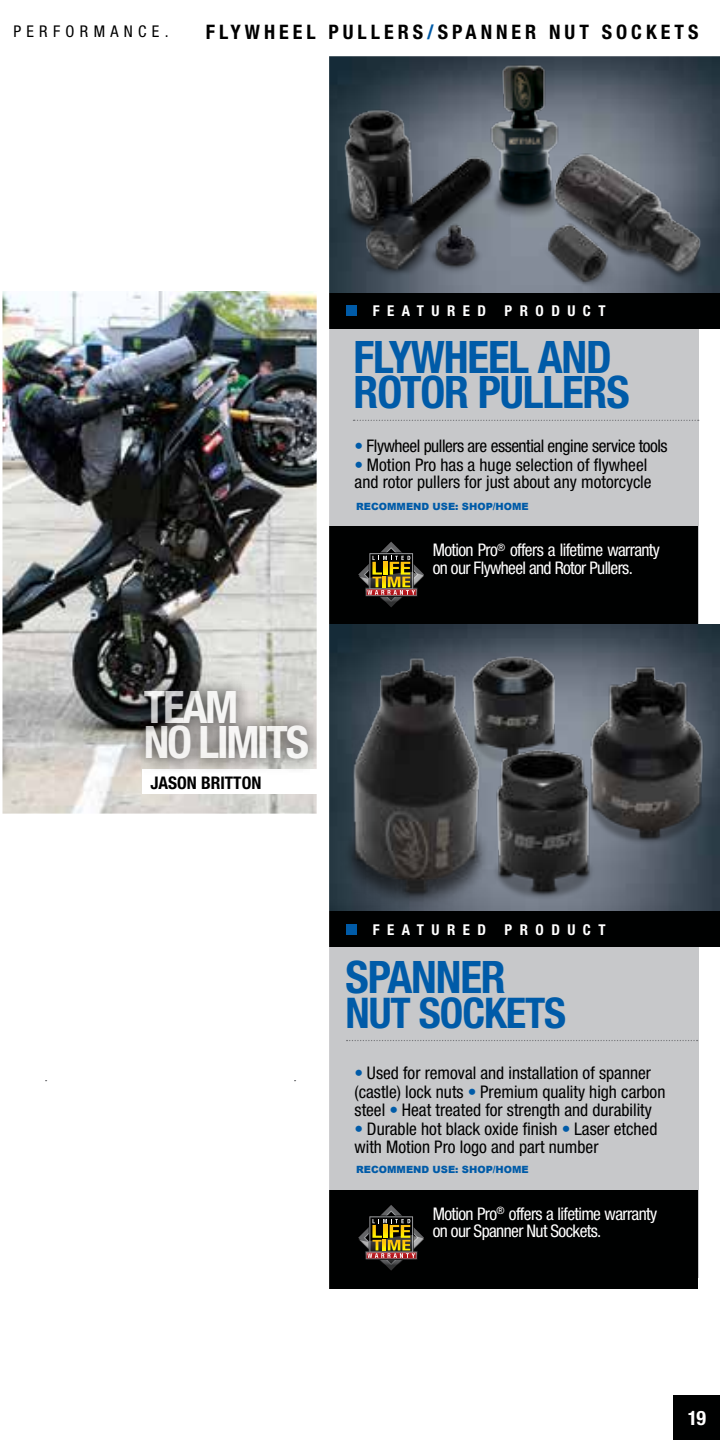
<style>
.page{position:relative;width:720px;height:1440px;background:#fff}
.page>*{position:absolute;margin:0;border:0;box-sizing:border-box;transform-origin:0 0}
.t1{font:700 condensed 44.75px/35px "Helvetica Neue";letter-spacing:-.025em;color:#005ba8}
.t2{font:700 condensed 44.75px/35px "Helvetica Neue";color:#fff}
.t3{font:700 condensed 42.25px "Helvetica Neue";letter-spacing:-.025em;color:#005ba8}
.t4{font:700 condensed 20px "Helvetica Neue";letter-spacing:.2em;color:#000}
.t5{font:700 condensed 20px "Helvetica Neue";color:#fff}
.t6{font:condensed 17.5px/17.5px "Helvetica Neue";color:#000}
.t7{font:condensed 17.5px/17.5px "Helvetica Neue";letter-spacing:-.035em;color:#fff}
.t8{font:condensed 17.5px "Helvetica Neue";letter-spacing:-.025em;color:#000}
.t9{font:700 condensed 17.5px "Helvetica Neue";color:#000}
.t10{font:condensed 16.25px "Helvetica Neue";color:#000}
.t11{font:700 condensed 15px "Helvetica Neue";color:#fff}
.t12{font:900 10px "Arial";color:#005ba8}
.s1{color:#005ba8}
</style>
<div class="page">
<img style="left:3px;top:292px;width:314px;height:522px">
<div style="left:142px;top:770px;width:182px;height:24px;background:#fff"></div>
<svg style="left:128px;top:675px;width:189px;height:100px;background:#979692"></svg>
<div style="left:324px;top:328px;width:374px;height:950px;background:#c7c8ca"></div>
<div style="left:329px;top:526px;width:369px;height:99px;background:#000101"></div>
<div style="left:329px;top:1190px;width:369px;height:99px;background:#000101"></div>
<img style="left:329px;top:625px;width:391px;height:287px">
<div style="left:324px;top:912px;width:396px;height:35px;background:#000101"></div>
<div style="left:346px;top:924px;width:10px;height:10px;background:#005ba8"></div>
<img style="left:329px;top:56px;width:391px;height:237px">
<div style="left:0;top:754px;width:14px;height:58px;background:#dcd8cf"></div>
<div style="left:0;top:735px;width:11px;height:47px;background:#000;opacity:.65"></div>
<div style="left:324px;top:293px;width:396px;height:35px;background:#000101"></div>
<div style="left:346px;top:306px;width:10px;height:10px;background:#005ba8"></div>
<div style="left:674px;top:1395px;width:46px;height:45px;background:#000101"></div>
<img style="left:474px;top:56px;width:99px;height:163px">
<img style="left:329px;top:91px;width:178px;height:206px">
<img style="left:511px;top:148px;width:209px;height:145px">
<svg style="left:353px;top:420px;width:346px;height:1px"></svg>
<img style="left:340px;top:652px;width:156px;height:273px">
<img style="left:573px;top:661px;width:147px;height:190px">
<img style="left:442px;top:646px;width:131px;height:129px">
<svg style="left:347px;top:1040px;width:351px;height:1px"></svg>
<img style="left:488px;top:743px;width:110px;height:167px">
<svg style="left:358px;top:541px;width:66px;height:66px"></svg>
<svg style="left:358px;top:1205px;width:66px;height:66px"></svg>
<hr style="left:0;top:49px;width:3px;height:1391px;background:#fff">
<div style="left:317px;top:45px;width:12px;height:1395px;background:#fff"></div>
<p class="t10" style="left:13px;top:22px;width:15px">performa</p>
<p class="t10" style="left:124px;top:22px;width:46px">nce .</p>
<p class="t4" style="left:206px;top:20px;width:493px">FLYWHEEL PULLERS<span class="s1">/</span>SPANNER NU T SOCKETS</p>
<p class="t11" style="left:373px;top:302px;width:14px">FEAT</p>
<p class="t11" style="left:432px;top:302px;width:30px">U RED</p>
<p class="t11" style="left:505px;top:302px;width:15px">PROD</p>
<p class="t11" style="left:567px;top:302px;width:28px">U CT</p>
<h1 class="t1" style="left:354px;top:339px;width:210px">FLYWHEEL AND<br>ROTOR</h1>
<h1 class="t1" style="left:478px;top:374px;width:67px">PULLER</h1>
<h1 class="t1" style="left:606px;top:374px;width:25px">S</h1>
<p class="t8" style="left:355px;top:436px;width:315px"><span class="s1">•</span> Flywheel pullers are essential engine service tools</p>
<p class="t6" style="left:355px;top:456px;width:298px"><span class="s1">•</span> Motion Pro has a huge selection of flywheel and rotor pullers for just about any motorcycle</p>
<p class="t12" style="left:356px;top:499px;width:149px">RECOMMEND USE: SHOP/HOME</p>
<h1 class="t2" style="left:144px;top:689px;width:74px">TEAM<br>NO LIMIT</h1>
<h1 class="t2" style="left:286px;top:724px;width:25px">S</h1>
<p class="t9" style="left:150px;top:772px;width:70px">JASON BRITTON</p>
<p class="t7" style="left:433px;top:541px;width:229px">Motion Pro<sup>®</sup> offers a lifetime warranty on our Flywheel and Rotor Pullers.</p>
<p class="t11" style="left:373px;top:921px;width:14px">FEAT</p>
<p class="t11" style="left:432px;top:921px;width:30px">U RED</p>
<p class="t11" style="left:505px;top:921px;width:15px">PROD</p>
<p class="t11" style="left:567px;top:921px;width:28px">U CT</p>
<h1 class="t1" style="left:346px;top:959px;width:46px">SPANNER</h1>
<h2 class="t3" style="left:346px;top:987px;width:219px">NUT SOCKETS</h2>
<p class="t6" style="left:355px;top:1063px;width:312px;line-height:18.8px"><span class="s1">•</span> Used for removal and installation of spanner (castle) lock nuts <span class="s1">•</span> Premium quality high carbon steel <span class="s1">•</span> Heat treated for strength and durability</p>
<p class="t6" style="left:355px;top:1120px;width:304px"><span class="s1">•</span> Durable hot black oxide finish <span class="s1">•</span> Laser etched with Motion Pro logo and part number</p>
<p class="t12" style="left:356px;top:1162px;width:149px">RECOMMEND USE: SHOP/HOME</p>
<p class="t7" style="left:433px;top:1205px;width:226px">Motion Pro<sup>®</sup> offers a lifetime warranty on our Spanner nut Sockets.</p>
<p class="t5" style="left:688px;top:1406px;width:20px">19</p>
</div>
